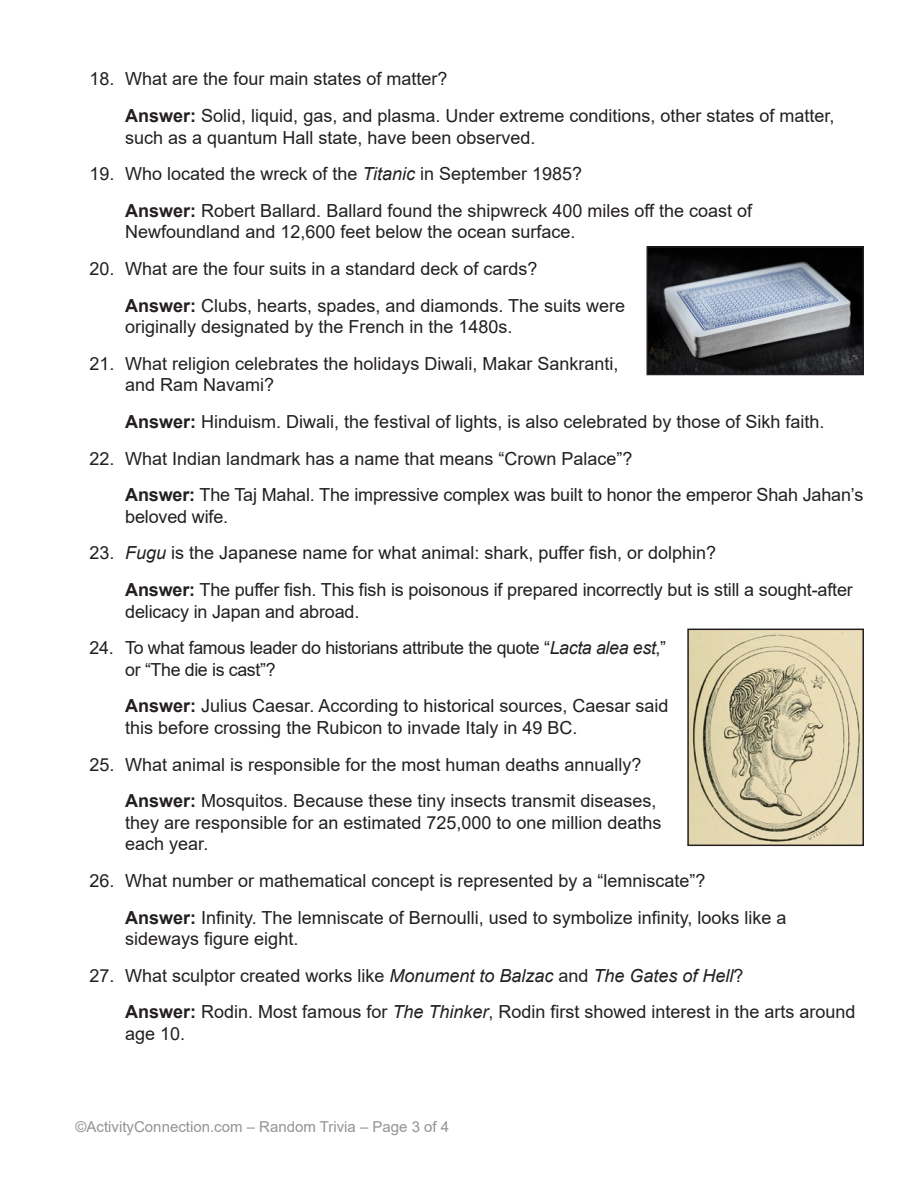
<style>
.page{position:relative;width:918px;height:1188px;background:#fff}
.page>*{position:absolute;margin:0;border:0;box-sizing:border-box;transform-origin:0 0}
.t1{font:18px/36.6px "Arial";color:#231f20}
.t2{font:18px/21.6px "Arial";letter-spacing:-.02em;color:#231f20}
.t3{font:15px "Arial";color:#939393}
.s1{font-weight:700}
.s2{font-style:italic}
</style>
<div class="page">
<img style="left:649px;top:249px;width:212px;height:123px">
<div style="left:646px;top:246px;width:218px;height:129px;border:2px solid #231f20"></div>
<img style="left:690px;top:632px;width:171px;height:211px">
<div style="left:687px;top:629px;width:177px;height:217px;border:2px solid #231f20"></div>
<p class="t1" style="left:125px;top:61px;width:711px;text-indent:-36px">18. What are the four main states of matter?<br><span class="s1">Answer:</span> Solid, liquid, gas, and plasma. Under extreme conditions, other states of matter,</p>
<p class="t1" style="left:125px;top:119px;width:412px">such as a quantum Hall state, have been observed.</p>
<p class="t1" style="left:125px;top:156px;width:628px;text-indent:-36px">19. Who located the wreck of the <span class="s2">Titanic</span> in September 1985?<br><span class="s1">Answer:</span> Robert Ballard. Ballard found the shipwreck 400 miles off the coast of</p>
<p class="t1" style="left:125px;top:214px;width:452px">Newfoundland and 12,600 feet below the ocean surface.</p>
<p class="t1" style="left:125px;top:250px;width:501px;text-indent:-36px">20. What are the four suits in a standard deck of cards?<br><span class="s1">Answer:</span> Clubs, hearts, spades, and diamonds. The suits were</p>
<p class="t1" style="left:125px;top:308px;width:389px">originally designated by the French in the 1480s.</p>
<p class="t1" style="left:125px;top:353px;width:495px;line-height:21.6px;text-indent:-36px">21. What religion celebrates the holidays Diwali, Makar Sankranti, and Ram Navami?</p>
<p class="t1" style="left:125px;top:403px;width:701px"><span class="s1">Answer:</span> Hinduism. Diwali, the festival of lights, is also celebrated by those of Sikh faith.</p>
<p class="t1" style="left:125px;top:440px;width:740px;text-indent:-36px">22. What Indian landmark has a name that means “Crown Palace”?<br><span class="s1">Answer:</span> The Taj Mahal. The impressive complex was built to honor the emperor Shah Jahan’s</p>
<p class="t1" style="left:125px;top:498px;width:104px">beloved wife.</p>
<p class="t1" style="left:125px;top:535px;width:729px;text-indent:-36px">23. <span class="s2">Fugu</span> is the Japanese name for what animal: shark, puffer fish, or dolphin?<br><span class="s1">Answer:</span> The puffer fish. This fish is poisonous if prepared incorrectly but is still a sought-after</p>
<p class="t1" style="left:125px;top:593px;width:236px">delicacy in Japan and abroad.</p>
<p class="t2" style="left:125px;top:637px;width:542px;text-indent:-36px">24. To what famous leader do historians attribute the quote “<span class="s2">Lacta alea est</span>,” or “The die is cast”?</p>
<p class="t1" style="left:125px;top:695px;width:545px;line-height:21.6px"><span class="s1">Answer:</span> Julius Caesar. According to historical sources, Caesar said this before crossing the Rubicon to invade Italy in 49 BC.</p>
<p class="t1" style="left:125px;top:746px;width:533px;text-indent:-36px">25. What animal is responsible for the most human deaths annually?<br><span class="s1">Answer:</span> Mosquitos. Because these tiny insects transmit diseases,</p>
<p class="t1" style="left:125px;top:812px;width:538px;line-height:21.6px">they are responsible for an estimated 725,000 to one million deaths each year.</p>
<p class="t1" style="left:125px;top:862px;width:663px;text-indent:-36px">26. What number or mathematical concept is represented by a “lemniscate”?<br><span class="s1">Answer:</span> Infinity. The lemniscate of Bernoulli, used to symbolize infinity, looks like a</p>
<p class="t1" style="left:125px;top:921px;width:175px">sideways figure eight.</p>
<p class="t1" style="left:125px;top:957px;width:732px;text-indent:-36px">27. What sculptor created works like <span class="s2">Monument to Balzac</span> and <span class="s2">The Gates of Hell</span>?<br><span class="s1">Answer:</span> Rodin. Most famous for <span class="s2">The Thinker</span>, Rodin first showed interest in the arts around</p>
<p class="t1" style="left:125px;top:1015px;width:62px">age 10.</p>
<p class="t3" style="left:76px;top:1116px;width:375px">©ActivityConnection.com – Random Trivia – Page 3 of 4</p>
</div>
